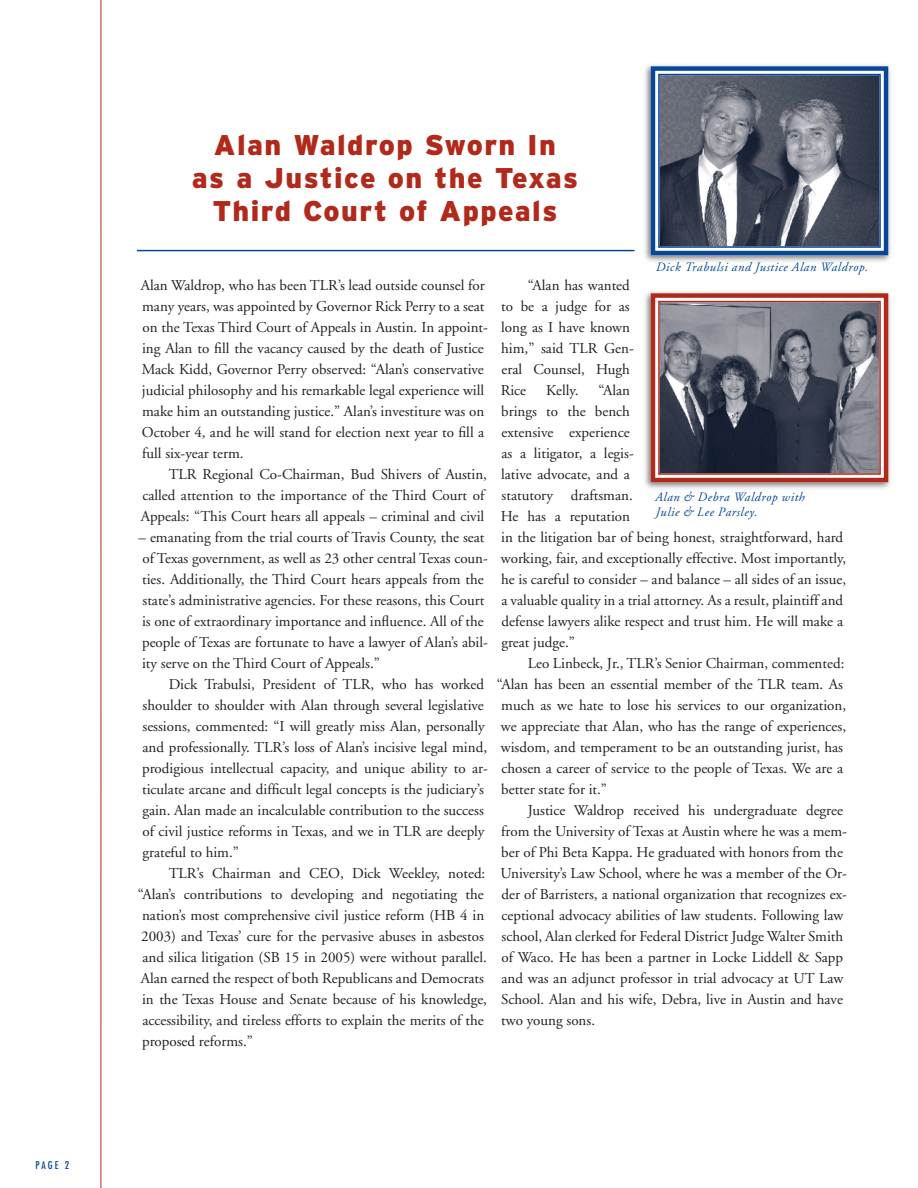
<style>
.page{position:relative;width:918px;height:1188px;background:#fff}
.page>*{position:absolute;margin:0;border:0;box-sizing:border-box;transform-origin:0 0}
.t1{font:900 28.5px/33px "Interstate";letter-spacing:.05em;color:#b1291a;text-align:center}
.t2{font:15px/21px "Adobe Garamond";color:#231f20}
.t3{font:italic 12.75px/15px "Adobe Garamond";letter-spacing:.045em;color:#074896}
.t4{font:condensed 10.5px "Futura";color:#074896}
</style>
<div class="page">
<hr style="left:101px;top:0;width:1px;height:1188px;background:#b1291a">
<div style="left:641px;top:61px;width:252px;height:204px;background:#231f20;opacity:.6"></div>
<svg style="left:648px;top:64px;width:243px;height:194px;background:#667080"></svg>
<div style="left:658px;top:74px;width:223px;height:174px;border:2px solid #074896"></div>
<div style="left:641px;top:288px;width:252px;height:204px;background:#231f20;opacity:.6"></div>
<svg style="left:648px;top:291px;width:243px;height:194px;background:#736b74"></svg>
<div style="left:658px;top:301px;width:223px;height:174px;border:2px solid #b1291a"></div>
<hr style="left:137px;top:250px;width:497px;height:1px;background:#074896">
<p class="t4" style="left:35px;top:1159px;width:35px">PAGE 2</p>
<h1 class="t1" style="left:192px;top:128px;width:388px">Alan Waldrop Sworn In<br>as a Justice on the Texas<br>Third Court of Appeals</h1>
<p class="t3" style="left:656px;top:260px;width:214px">Dick Trabulsi and Justice Alan Waldrop.</p>
<p class="t2" style="left:141px;top:275px;width:349px">Alan Waldrop, who has been TLR’s lead outside counsel for many years, was appointed by Governor Rick Perry to a seat on the Texas Third Court of Appeals in Austin. In appoint&shy;ing Alan to fill the vacancy caused by the death of Justice Mack Kidd, Governor Perry observed: “Alan’s conservative judicial philosophy and his remarkable legal experience will make him an outstanding justice.” Alan’s investiture was on October 4, and he will stand for election next year to fill a full six-year term.</p>
<p class="t2" style="left:141px;top:464px;width:348px;text-indent:28px">TLR Regional Co-Chairman, Bud Shivers of Austin, called attention to the importance of the Third Court of<br>Appeals: “This Court hears all appeals – criminal and civil</p>
<p class="t2" style="left:138px;top:527px;width:351px">– emanating from the trial courts of Travis County, the seat of Texas government, as well as 23 other central Texas coun&shy;ties. Additionally, the Third Court hears appeals from the state’s administrative agencies. For these reasons, this Court is one of extraordinary importance and influence. All of the people of Texas are fortunate to have a lawyer of Alan’s abil&shy;ity serve on the Third Court of Appeals.”</p>
<p class="t2" style="left:142px;top:674px;width:347px;text-indent:27px">Dick Trabulsi, President of TLR, who has worked shoulder to shoulder with Alan through several legislative sessions, commented: “I will greatly miss Alan, personally and professionally. TLR’s loss of Alan’s incisive legal mind, prodigious intellectual capacity, and unique ability to ar&shy;ticulate arcane and difficult legal concepts is the judiciary’s gain. Alan made an incalculable contribution to the success of civil justice reforms in Texas, and we in TLR are deeply grateful to him.”</p>
<p class="t2" style="left:169px;top:863px;width:318px">TLR’s Chairman and CEO, Dick Weekley, noted:</p>
<p class="t2" style="left:138px;top:884px;width:348px">“Alan’s contributions to developing and negotiating the</p>
<p class="t2" style="left:142px;top:905px;width:344px">nation’s most comprehensive civil justice reform (HB 4 in</p>
<p class="t2" style="left:141px;top:926px;width:344px">2003) and Texas’ cure for the pervasive abuses in asbestos</p>
<p class="t2" style="left:142px;top:947px;width:346px">and silica litigation (SB 15 in 2005) were without parallel.</p>
<p class="t2" style="left:141px;top:968px;width:345px">Alan earned the respect of both Republicans and Democrats</p>
<p class="t2" style="left:142px;top:989px;width:346px">in the Texas House and Senate because of his knowledge,</p>
<p class="t2" style="left:142px;top:1010px;width:343px">accessibility, and tireless efforts to explain the merits of the</p>
<p class="t2" style="left:142px;top:1031px;width:112px">proposed reforms.”</p>
<p class="t2" style="left:501px;top:275px;width:135px;text-indent:27px">“Alan has wanted to be a judge for as long as I have known him,” said TLR Gen&shy;eral Counsel, Hugh<br>Rice</p>
<p class="t2" style="left:501px;top:380px;width:347px;text-indent:98px">“Alan<br>brings to the bench<br>extensive experience<br>as a litigator, a legis-<br>lative advocate, and a<br>statutory draftsman.<br>He has a reputation<br>in the litigation bar of being honest, straightforward, hard working, fair, and exceptionally effective. Most importantly, he is careful to consider – and balance – all sides of an issue, a valuable quality in a trial attorney. As a result, plaintiff and defense lawyers alike respect and trust him. He will make a great judge.”</p>
<p class="t2" style="left:528px;top:653px;width:318px">Leo Linbeck, Jr., TLR’s Senior Chairman, commented:</p>
<p class="t2" style="left:497px;top:674px;width:348px">“Alan has been an essential member of the TLR team. As</p>
<p class="t2" style="left:501px;top:695px;width:346px">much as we hate to lose his services to our organization,</p>
<p class="t2" style="left:501px;top:716px;width:347px">we appreciate that Alan, who has the range of experiences,</p>
<p class="t2" style="left:501px;top:737px;width:344px">wisdom, and temperament to be an outstanding jurist, has</p>
<p class="t2" style="left:501px;top:758px;width:343px">chosen a career of service to the people of Texas. We are a</p>
<p class="t2" style="left:501px;top:779px;width:107px">better state for it.”</p>
<p class="t2" style="left:528px;top:800px;width:317px">Justice Waldrop received his undergraduate degree</p>
<p class="t2" style="left:501px;top:821px;width:347px">from the University of Texas at Austin where he was a mem-</p>
<p class="t2" style="left:501px;top:842px;width:343px">ber of Phi Beta Kappa. He graduated with honors from the</p>
<p class="t2" style="left:501px;top:863px;width:348px">University’s Law School, where he was a member of the Or-</p>
<p class="t2" style="left:502px;top:884px;width:347px">der of Barristers, a national organization that recognizes ex-</p>
<p class="t2" style="left:501px;top:905px;width:344px">ceptional advocacy abilities of law students. Following law</p>
<p class="t2" style="left:502px;top:926px;width:343px">school, Alan clerked for Federal District Judge Walter Smith</p>
<p class="t2" style="left:502px;top:947px;width:343px">of Waco. He has been a partner in Locke Liddell &amp; Sapp</p>
<p class="t2" style="left:502px;top:968px;width:344px">and was an adjunct professor in trial advocacy at UT Law</p>
<p class="t2" style="left:501px;top:989px;width:343px">School. Alan and his wife, Debra, live in Austin and have</p>
<p class="t2" style="left:501px;top:1010px;width:95px">two young sons.</p>
<p class="t2" style="left:546px;top:380px;width:34px">Kelly.</p>
<p class="t3" style="left:655px;top:489px;width:151px">Alan &amp; Debra Waldrop with<br>Julie &amp; Lee Parsley.</p>
</div>
